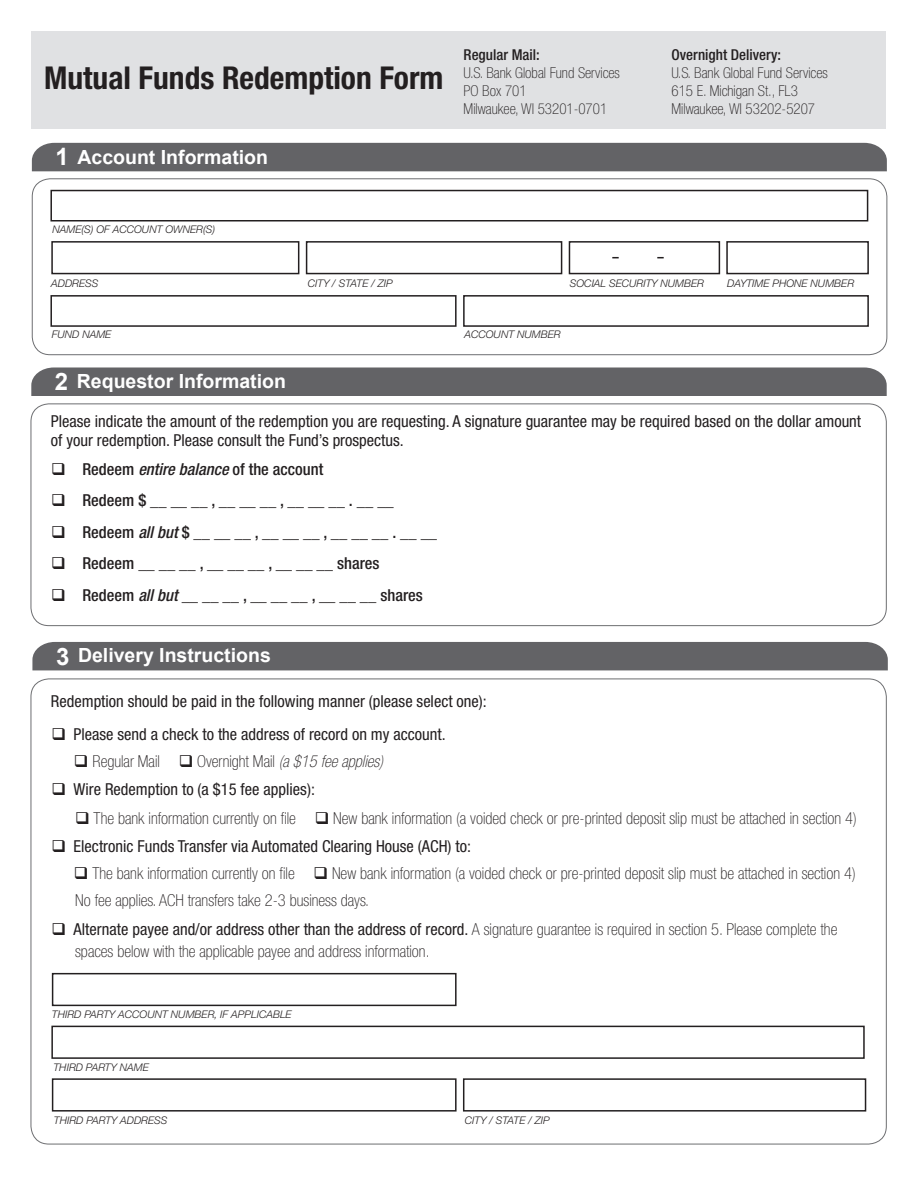
<style>
.page{position:relative;width:918px;height:1188px;background:#fff}
.page>*{position:absolute;margin:0;border:0;box-sizing:border-box;transform-origin:0 0}
.t1{font:700 condensed 31.5px "Helvetica Neue";color:#231f20}
.t2{font:700 24px "Arial";color:#fff}
.t3{font:700 19.5px "Arial";color:#fff}
.t4{font:100 condensed 16.5px "Helvetica Neue";color:#231f20}
.t5{font:condensed 16.5px/19.5px "Helvetica Neue";color:#231f20}
.t6{font:500 condensed 16.5px "Helvetica Neue";color:#231f20}
.t7{font:100 condensed 15px "Helvetica Neue";color:#231f20}
.t8{font:500 condensed 15px "Helvetica Neue";color:#231f20}
.t9{font:italic 300 10.5px "Helvetica Neue";color:#231f20}
.s1{font-style:italic}
.s2{font-weight:400}
</style>
<div class="page">
<div style="left:32px;top:178px;width:855px;height:177px;border:1px solid #6d6e71;border-radius:18px"></div>
<div style="left:32px;top:143px;width:855px;height:28px;background:#636366"></div>
<div style="left:50px;top:190px;width:818px;height:32px;border:2px solid #231f20"></div>
<div style="left:569px;top:241px;width:151px;height:33px;border:2px solid #231f20"></div>
<div style="left:726px;top:241px;width:143px;height:33px;border:2px solid #231f20"></div>
<div style="left:51px;top:241px;width:248px;height:33px;border:2px solid #231f20"></div>
<div style="left:50px;top:295px;width:407px;height:32px;border:2px solid #231f20"></div>
<div style="left:463px;top:295px;width:406px;height:32px;border:2px solid #231f20"></div>
<div style="left:31px;top:367px;width:856px;height:29px;background:#636366"></div>
<div style="left:31px;top:403px;width:856px;height:223px;border:1px solid #6d6e71;border-radius:18px"></div>
<div style="left:32px;top:32px;width:854px;height:97px;background:#e0e1e3"></div>
<div style="left:306px;top:241px;width:256px;height:33px;border:2px solid #231f20"></div>
<div style="left:32px;top:642px;width:856px;height:28px;background:#636366"></div>
<div style="left:52px;top:973px;width:405px;height:33px;border:2px solid #231f20"></div>
<div style="left:52px;top:1078px;width:405px;height:34px;border:2px solid #231f20"></div>
<div style="left:51px;top:1026px;width:814px;height:33px;border:2px solid #231f20"></div>
<div style="left:463px;top:1078px;width:403px;height:34px;border:2px solid #231f20"></div>
<p class="t1" style="left:44px;top:59px;width:401px">Mutual Funds Redemption Form</p>
<p class="t2" style="left:56px;top:141px;width:15px">1</p>
<p class="t3" style="left:77px;top:144px;width:192px">Account Information</p>
<p class="t8" style="left:464px;top:46px;width:78px">Regular Mail:</p>
<p class="t7" style="left:464px;top:64px;width:158px">U.S. Bank Global Fund Services</p>
<p class="t7" style="left:464px;top:82px;width:64px">PO Box 701</p>
<p class="t7" style="left:464px;top:100px;width:145px">Milwaukee, WI 53201-0701</p>
<p class="t8" style="left:672px;top:46px;width:111px">Overnight Delivery:</p>
<p class="t7" style="left:672px;top:64px;width:158px">U.S. Bank Global Fund Services</p>
<p class="t7" style="left:672px;top:82px;width:128px">615 E. Michigan St., FL3</p>
<p class="t7" style="left:672px;top:100px;width:145px">Milwaukee, WI 53202-5207</p>
<p class="t9" style="left:53px;top:223px;width:164px">NAME(S) OF ACCOUNT OWNER(S)</p>
<p class="t9" style="left:51px;top:277px;width:49px">ADDRESS</p>
<p class="t9" style="left:308px;top:277px;width:86px">CITY / STATE / ZIP</p>
<p class="t9" style="left:52px;top:328px;width:61px">FUND NAME</p>
<p class="t2" style="left:55px;top:366px;width:15px">2</p>
<p class="t3" style="left:77px;top:368px;width:211px">Requestor Information</p>
<p class="t9" style="left:570px;top:277px;width:136px">SOCIAL SECURITY NUMBER</p>
<p class="t9" style="left:464px;top:328px;width:98px">ACCOUNT NUMBER</p>
<p class="t9" style="left:727px;top:277px;width:128px">DAYTIME PHONE NUMBER</p>
<p class="t5" style="left:51px;top:411px;width:812px">Please indicate the amount of the redemption you are requesting. A signature guarantee may be required based on the dollar amount of your redemption. Please consult the Fund’s prospectus.</p>
<p class="t6" style="left:51px;top:459px;width:274px">❑ Redeem <span class="s1">entire balance</span> of the account</p>
<p class="t6" style="left:51px;top:491px;width:344px">❑ Redeem $ __ __ __ , __ __ __ , __ __ __ . __ __</p>
<p class="t6" style="left:51px;top:522px;width:387px">❑ Redeem <span class="s1">all but</span> $ __ __ __ , __ __ __ , __ __ __ . __ __</p>
<p class="t6" style="left:51px;top:554px;width:330px">❑ Redeem __ __ __ , __ __ __ , __ __ __ shares</p>
<p class="t6" style="left:51px;top:585px;width:373px">❑ Redeem <span class="s1">all but</span> __ __ __ , __ __ __ , __ __ __ shares</p>
<p class="t2" style="left:56px;top:640px;width:15px">3</p>
<p class="t3" style="left:78px;top:642px;width:194px">Delivery Instructions</p>
<p class="t5" style="left:51px;top:692px;width:437px">Redemption should be paid in the following manner (please select one):</p>
<p class="t5" style="left:51px;top:724px;width:396px">❑ Please send a check to the address of record on my account.</p>
<p class="t4" style="left:74px;top:752px;width:311px">❑ Regular Mail ❑ Overnight Mail <span class="s1">(a $15 fee applies)</span></p>
<p class="t5" style="left:51px;top:780px;width:265px">❑ Wire Redemption to (a $15 fee applies):</p>
<p class="t4" style="left:75px;top:809px;width:783px">❑ The bank information currently on file ❑ New bank information (a voided check or pre-printed deposit slip must be attached in section 4)</p>
<p class="t5" style="left:51px;top:837px;width:421px">❑ Electronic Funds Transfer via Automated Clearing House (ACH) to:</p>
<p class="t4" style="left:74px;top:864px;width:783px">❑ The bank information currently on file ❑ New bank information (a voided check or pre-printed deposit slip must be attached in section 4)</p>
<p class="t4" style="left:75px;top:891px;width:295px">No fee applies. ACH transfers take 2-3 business days.</p>
<p class="t4" style="left:51px;top:920px;width:787px">❑ <span class="s2">Alternate payee and/or address other than the address of record.</span> A signature guarantee is required in section 5. Please complete the</p>
<p class="t4" style="left:75px;top:942px;width:356px">spaces below with the applicable payee and address information.</p>
<p class="t9" style="left:52px;top:1008px;width:241px">THIRD PARTY ACCOUNT NUMBER, IF APPLICABLE</p>
<p class="t9" style="left:53px;top:1061px;width:97px">THIRD PARTY NAME</p>
<p class="t9" style="left:54px;top:1114px;width:115px">THIRD PARTY ADDRESS</p>
<p class="t9" style="left:465px;top:1114px;width:86px">CITY / STATE / ZIP</p>
</div>
